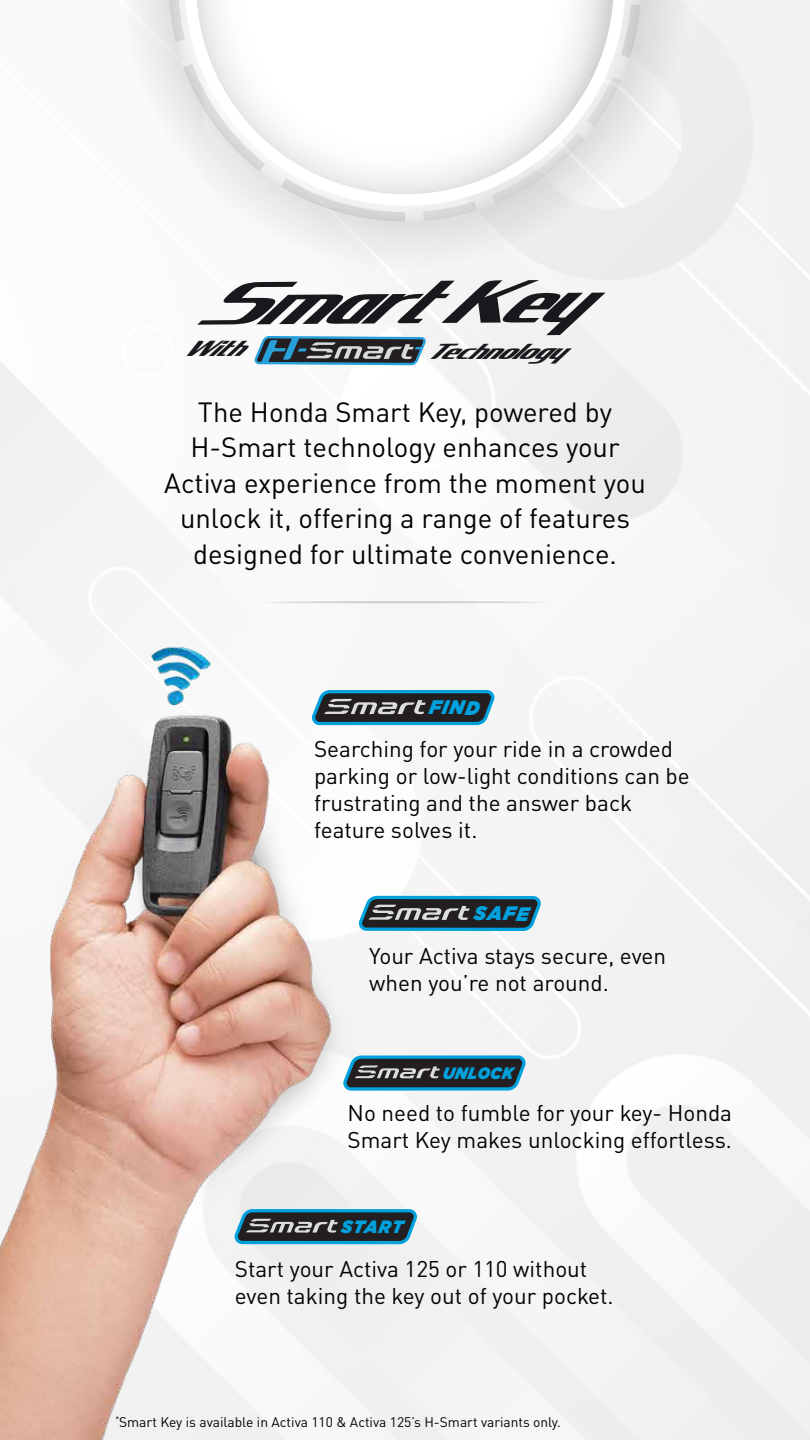
<style>
.page{position:relative;width:810px;height:1440px;background:#fff}
.page>*{position:absolute;margin:0;border:0;box-sizing:border-box;transform-origin:0 0}
.t1{font:italic 70.62px "Xbka";color:#19181c}
.t2{font:27.5px/35.5px "DIN Pro";color:#020201;text-align:center}
.t3{font:italic 25.25px "Xbka";color:#19181c}
.t4{font:22.5px/27px "DIN Pro";color:#020201}
.t5{font:italic 900 19.75px "Gotham";color:#00a1dc;scale:.94 1}
.t6{font:italic 900 19.62px "Gotham";color:#00a1dc;scale:.94 1}
.t7{font:italic 900 17.88px "Gotham";letter-spacing:.06em;color:#00a1dc;scale:.94 1}
.t8{font:italic 900 16.5px "Gotham";letter-spacing:.04em;color:#00a1dc;scale:.94 1}
.t9{font:13.75px "DIN Pro";color:#020201}
</style>
<div class="page">
<svg style="left:425px;top:690px;width:70px;height:35px;background:#2a4855"></svg>
<svg style="left:425px;top:896px;width:116px;height:35px;background:#304d5a"></svg>
<svg style="left:425px;top:1055px;width:101px;height:36px;background:#2e4a57"></svg>
<svg style="left:254px;top:336px;width:173px;height:29px;background:#4e6b7a"></svg>
<svg style="left:260px;top:601px;width:290px;height:3px"></svg>
<img style="left:0;top:619px;width:425px;height:821px">
<svg style="left:120px;top:0;width:570px;height:270px"></svg>
<svg style="left:185px;top:0;width:440px;height:206px;fill:#f4f4f4"></svg>
<svg style="left:197px;top:0;width:416px;height:194px"></svg>
<svg style="left:281px;top:178px;width:124px;height:44px"></svg>
<svg style="left:183px;top:64px;width:82px;height:107px"></svg>
<svg style="left:169px;top:0;width:16px;height:42px"></svg>
<svg style="left:492px;top:133px;width:93px;height:71px"></svg>
<svg style="left:423px;top:201px;width:54px;height:20px"></svg>
<svg style="left:621px;top:4px;width:19px;height:54px"></svg>
<svg style="left:587px;top:76px;width:34px;height:51px"></svg>
<h1 class="t1" style="left:200px;top:266px;width:438px">SmartKey</h1>
<p class="t3" style="left:185px;top:336px;width:78px">With</p>
<p class="t3" style="left:430px;top:338px;width:155px">Technology</p>
<p class="t2" style="left:164px;top:391px;width:483px">The Honda Smart Key, powered by H-Smart technology enhances your Activa experience from the moment you unlock it, offering a range of features designed for ultimate convenience.</p>
<p class="t5" style="left:429px;top:693px;width:55px">FIND</p>
<p class="t4" style="left:314px;top:733px;width:377px">Searching for your ride in a crowded parking or low-light conditions can be frustrating and the answer back feature solves it.</p>
<p class="t6" style="left:473px;top:899px;width:60px">SAFE</p>
<p class="t4" style="left:369px;top:940px;width:298px">Your Activa stays secure, even when you’re not around.</p>
<p class="t8" style="left:442px;top:1061px;width:77px">UNLOCK</p>
<p class="t4" style="left:348px;top:1097px;width:386px">No need to fumble for your key- Honda<br>Smart Key makes unlocking effortless.</p>
<p class="t7" style="left:341px;top:1214px;width:67px">START</p>
<p class="t4" style="left:235px;top:1253px;width:380px">Start your Activa 125 or 110 without even taking the key out of your pocket.</p>
<p class="t9" style="left:115px;top:1411px;width:447px"><sup>*</sup>Smart Key is available in Activa 110 &amp; Activa 125’s H-Smart variants only.</p>
</div>
